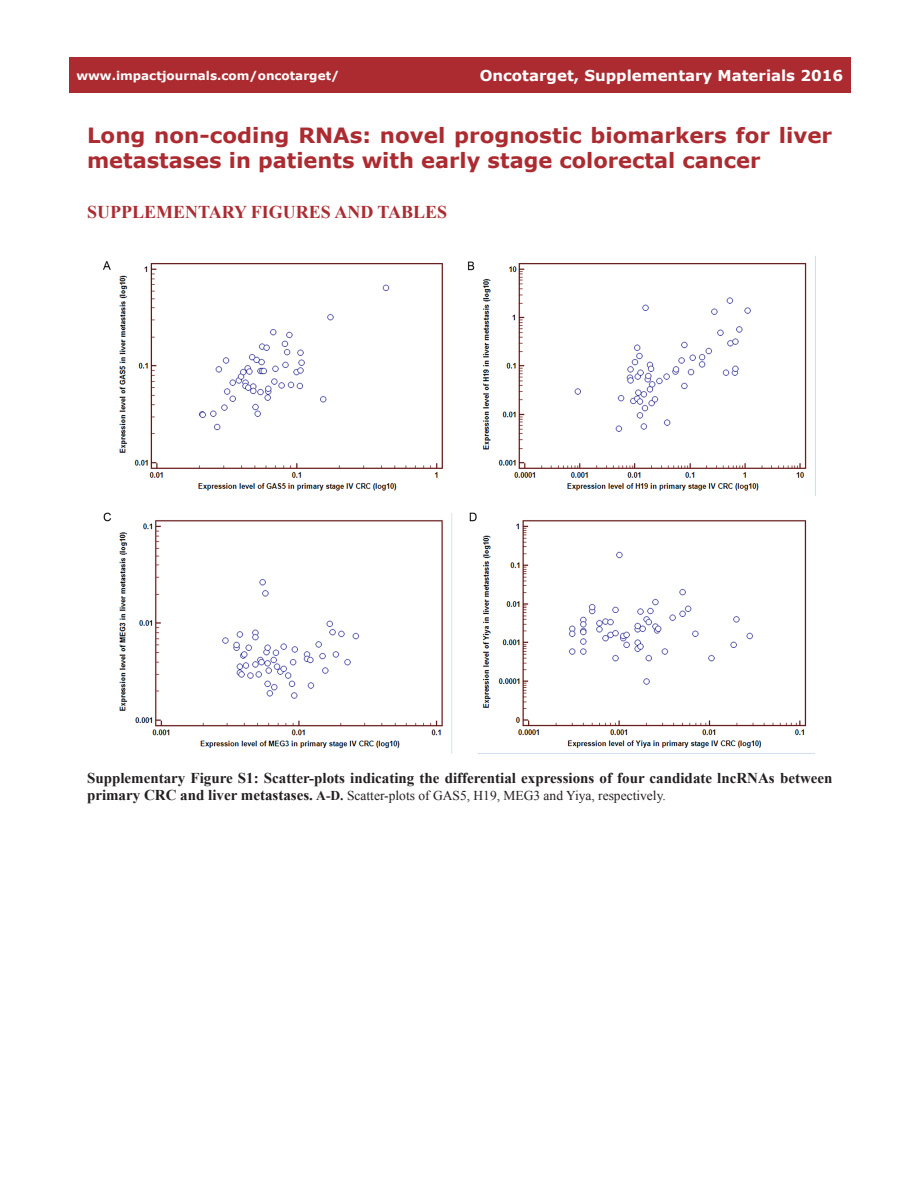
<style>
.page{position:relative;width:918px;height:1188px;background:#fff}
.page>*{position:absolute;margin:0;border:0;box-sizing:border-box;transform-origin:0 0}
.t1{font:700 21px/25.2px "Verdana";color:#ac2b31}
.Heading{font:700 18px "Times New Roman";color:#ac2b31}
.figuretext{font:700 15px "Times New Roman";color:#231f20}
.t2{font:700 15px "Verdana";color:#fff}
.figuretext-2{font:13.5px "Times New Roman";color:#231f20}
.t3{font:700 12px "Verdana";color:#fff}
.s1{font-weight:700;font-size:15px}
.s2{font-weight:700}
</style>
<div class="page">
<div style="left:69px;top:57px;width:781px;height:36px;background:#ac2b31"></div>
<img style="left:103px;top:256px;width:713px;height:498px">
<p class="t3" style="left:76px;top:67px;width:264px">www.impactjournals.com/oncotarget/</p>
<p class="t2" style="left:480px;top:65px;width:365px">Oncotarget, Supplementary Materials 2016</p>
<p class="t1" style="left:87px;top:122px;width:747px">Long non-coding RNAs: novel prognostic biomarkers for liver metastases in patients with early stage colorectal cancer</p>
<p class="Heading" style="left:87px;top:199px;width:362px">SUPPLEMENTARY FIGURES AND TABLES</p>
<p class="figuretext" style="left:87px;top:768px;width:747px">Supplementary Figure S1: Scatter-plots indicating the differential expressions of four candidate lncRNAs between</p>
<p class="figuretext-2" style="left:87px;top:786px;width:580px"><span class="s1">primary CRC and liver metastases.</span> <span class="s2">A-D.</span> Scatter-plots of GAS5, H19, MEG3 and Yiya, respectively.</p>
</div>
